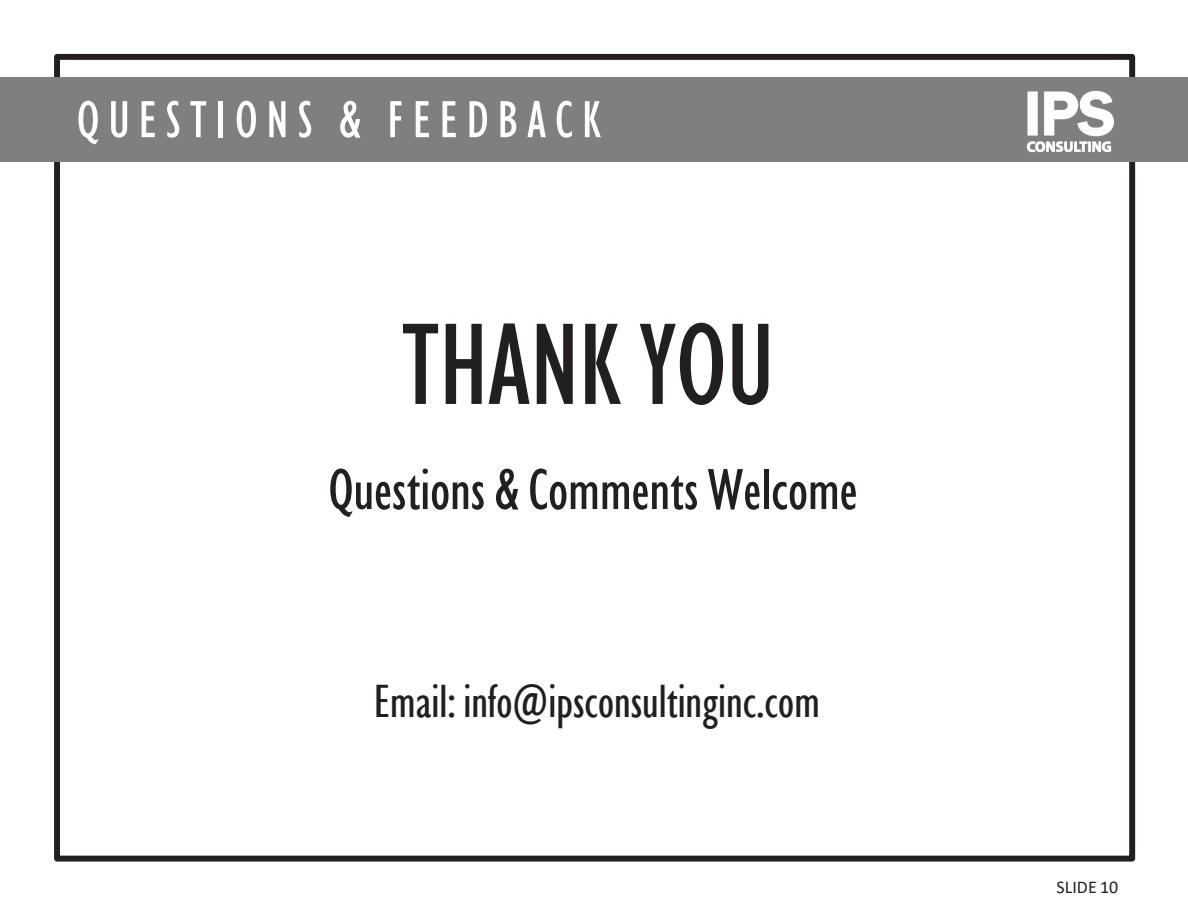
<style>
.page{position:relative;width:1188px;height:918px;background:#fff}
.page>*{position:absolute;margin:0;border:0;box-sizing:border-box;transform-origin:0 0}
.t1{font:condensed 59.85px "Gill Sans Nova";color:#231f20}
.t2{font:condensed 53.85px "Gill Sans Nova";letter-spacing:.17em;color:#fff}
.t3{font:condensed 48px "Gill Sans Nova";color:#231f20}
.t4{font:18px "Calibri";letter-spacing:.005em;color:#231f20}
</style>
<div class="page">
<div style="left:54px;top:54px;width:1081px;height:808px;border:6px solid #231f20"></div>
<div style="left:0;top:77px;width:973px;height:85px;background:#7f7f7f"></div>
<div style="left:973px;top:77px;width:215px;height:85px;background:#7f7f7f"></div>
<img style="left:1026px;top:69px;width:110px;height:84px">
<svg style="left:403px;top:323px;width:365px;height:82px"></svg>
<h2 class="t2" style="left:77px;top:83px;width:526px">QUESTIONS &amp; FEEDBACK</h2>
<p class="t1" style="left:328px;top:449px;width:531px">Questions &amp; Comments Welcome</p>
<p class="t3" style="left:374px;top:668px;width:447px">Email: info@ipsconsultinginc.com</p>
<p class="t4" style="left:1057px;top:876px;width:63px">SLIDE 10</p>
</div>
